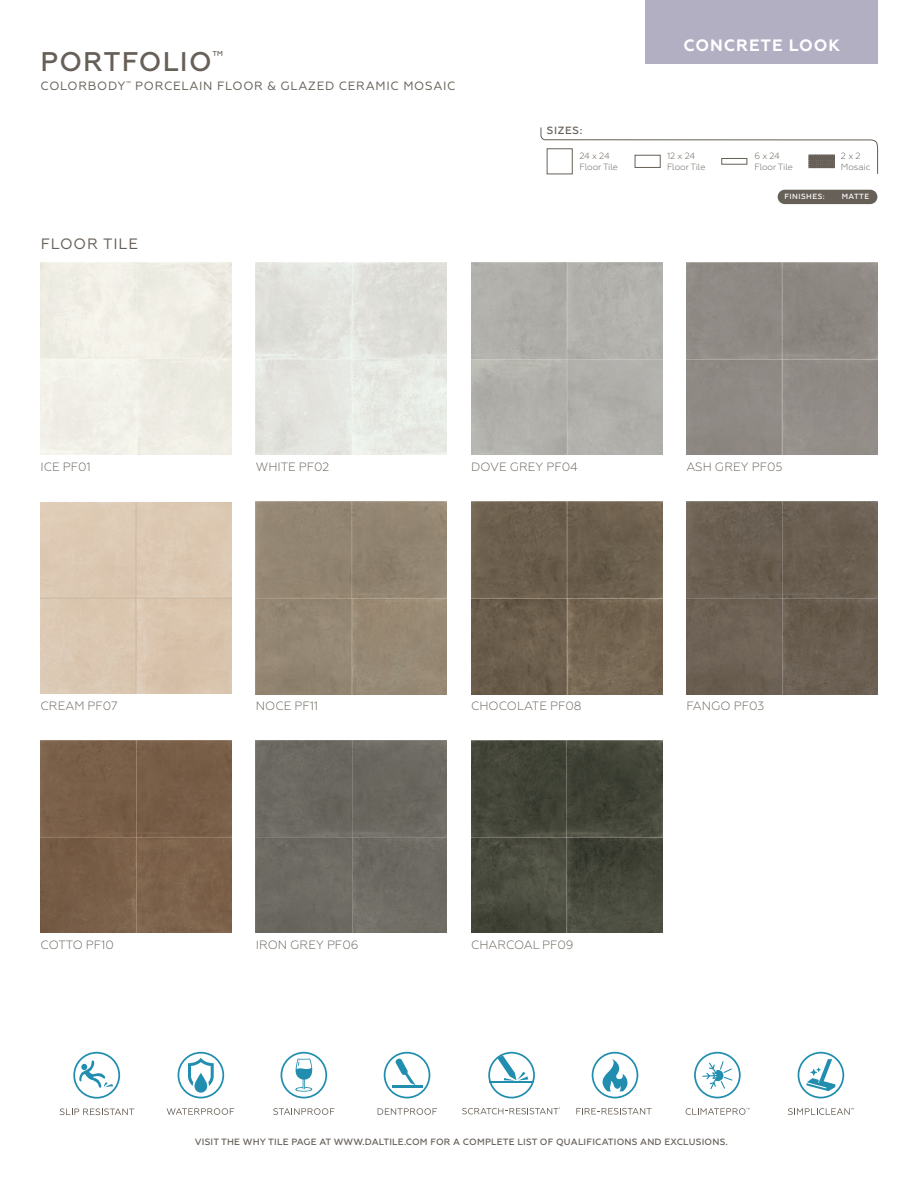
<style>
.page{position:relative;width:918px;height:1188px;background:#fff}
.page>*{position:absolute;margin:0;border:0;box-sizing:border-box;transform-origin:0 0}
.DAL_SS_Header_-_Inside{font:500 27px "Geometria";letter-spacing:.04em;color:#676058}
.DAL_LB_Header_Secondary_-_Front{font:700 16.5px "Geometria";letter-spacing:.06em;color:#fff}
.t1{font:15px "Geometria";letter-spacing:.06em;color:#676058}
.DAL_SS_Swatch_Description{font:300 12px "Geometria";color:#676058}
.DAL_SS_Header_Secondary_-_Inside{font:12px "Geometria";letter-spacing:.06em;color:#676058}
.DAL_SB_Chart_Header_-_Rev_Front{font:500 10.5px "Geometria";letter-spacing:.06em;color:#676058}
.DAL_SB_Chart_Text_Left_-_Back{font:500 9.15px "Geometria";letter-spacing:.02em;color:#676058}
.DAL_SS_Chart_Text_Left{font:300 9px/10.8px "Geometria";letter-spacing:-.01em;color:#676058}
.DAL_SB_Chart_Header_-_Rev_Front-2{font:500 7.5px "Geometria";letter-spacing:.06em;color:#fff}
</style>
<div class="page">
<div style="left:778px;top:190px;width:99px;height:14px;background:#676058;border-radius:7px"></div>
<svg style="left:540px;top:127px;width:339px;height:48px"></svg>
<img style="left:256px;top:262px;width:191px;height:193px">
<div style="left:471px;top:262px;width:191px;height:193px;background:#b1b0ab"></div>
<div style="left:686px;top:262px;width:191px;height:193px;background:#8f8a85"></div>
<img style="left:41px;top:502px;width:191px;height:192px">
<img style="left:256px;top:502px;width:191px;height:192px">
<img style="left:471px;top:502px;width:191px;height:192px">
<img style="left:686px;top:502px;width:191px;height:192px">
<img style="left:256px;top:740px;width:191px;height:193px">
<div style="left:41px;top:740px;width:191px;height:193px;background:#7a5f48"></div>
<img style="left:471px;top:740px;width:191px;height:193px">
<div style="left:646px;top:0;width:232px;height:64px;background:#b2afc3"></div>
<svg style="left:60px;top:1108px;width:74px;height:7px"></svg>
<div style="left:73px;top:1052px;width:47px;height:47px;border:2px solid #228eaf;border-radius:50%"></div>
<svg style="left:79px;top:1060px;width:35px;height:28px"></svg>
<svg style="left:178px;top:1052px;width:46px;height:46px"></svg>
<svg style="left:167px;top:1108px;width:67px;height:7px"></svg>
<svg style="left:281px;top:1052px;width:46px;height:46px"></svg>
<svg style="left:273px;top:1108px;width:61px;height:7px"></svg>
<svg style="left:384px;top:1052px;width:46px;height:46px"></svg>
<hr style="left:392px;top:1085px;width:30px;height:3px;background:#228eaf">
<svg style="left:378px;top:1108px;width:59px;height:7px"></svg>
<svg style="left:488px;top:1052px;width:47px;height:46px"></svg>
<hr style="left:490px;top:1081px;width:43px;height:2px;background:#228eaf">
<svg style="left:462px;top:1107px;width:98px;height:7px"></svg>
<svg style="left:592px;top:1052px;width:46px;height:46px"></svg>
<svg style="left:576px;top:1108px;width:76px;height:7px"></svg>
<svg style="left:686px;top:1108px;width:64px;height:7px"></svg>
<svg style="left:694px;top:1052px;width:47px;height:46px"></svg>
<svg style="left:798px;top:1052px;width:46px;height:46px"></svg>
<svg style="left:788px;top:1108px;width:66px;height:7px"></svg>
<p class="DAL_SS_Header_-_Inside" style="left:41px;top:45px;width:184px">PORTFOLIO<sup>™</sup></p>
<p class="DAL_SS_Header_Secondary_-_Inside" style="left:41px;top:79px;width:416px">COLORBODY<sup>™</sup> PORCELAIN FLOOR &amp; GLAZED CERAMIC MOSAIC</p>
<p class="t1" style="left:41px;top:235px;width:99px">FLOOR TILE</p>
<p class="DAL_LB_Header_Secondary_-_Front" style="left:683px;top:36px;width:158px">CONCRETE LOOK</p>
<p class="DAL_SB_Chart_Header_-_Rev_Front" style="left:547px;top:124px;width:37px">SIZES:</p>
<p class="DAL_SS_Chart_Text_Left" style="left:579px;top:151px;width:32px">24 x 24</p>
<p class="DAL_SS_Chart_Text_Left" style="left:579px;top:162px;width:40px">Floor Tile</p>
<p class="DAL_SS_Chart_Text_Left" style="left:667px;top:151px;width:40px">12 x 24<br>Floor Tile</p>
<p class="DAL_SS_Chart_Text_Left" style="left:754px;top:151px;width:40px">6 x 24<br>Floor Tile</p>
<p class="DAL_SS_Chart_Text_Left" style="left:841px;top:151px;width:21px">2 x 2</p>
<p class="DAL_SS_Chart_Text_Left" style="left:841px;top:162px;width:31px">Mosaic</p>
<p class="DAL_SB_Chart_Header_-_Rev_Front-2" style="left:784px;top:192px;width:42px">FINISHES:</p>
<p class="DAL_SB_Chart_Header_-_Rev_Front-2" style="left:842px;top:192px;width:29px">MATTE</p>
<p class="DAL_SS_Swatch_Description" style="left:41px;top:460px;width:52px">ICE PF01</p>
<p class="DAL_SS_Swatch_Description" style="left:256px;top:460px;width:75px">WHITE PF02</p>
<p class="DAL_SS_Swatch_Description" style="left:471px;top:460px;width:108px">DOVE GREY PF04</p>
<p class="DAL_SS_Swatch_Description" style="left:686px;top:460px;width:98px">ASH GREY PF05</p>
<p class="DAL_SS_Swatch_Description" style="left:41px;top:699px;width:79px">CREAM PF07</p>
<p class="DAL_SS_Swatch_Description" style="left:256px;top:699px;width:64px">NOCE PF11</p>
<p class="DAL_SS_Swatch_Description" style="left:471px;top:699px;width:112px">CHOCOLATE PF08</p>
<p class="DAL_SS_Swatch_Description" style="left:686px;top:699px;width:79px">FANGO PF03</p>
<p class="DAL_SS_Swatch_Description" style="left:41px;top:938px;width:75px">COTTO PF10</p>
<p class="DAL_SS_Swatch_Description" style="left:256px;top:938px;width:104px">IRON GREY PF06</p>
<p class="DAL_SS_Swatch_Description" style="left:471px;top:938px;width:104px">CHARCOAL PF09</p>
<p class="DAL_SB_Chart_Text_Left_-_Back" style="left:195px;top:1137px;width:535px">VISIT THE WHY TILE PAGE AT WWW.DALTILE.COM FOR A COMPLETE LIST OF QUALIFICATIONS AND EXCLUSIONS.</p>
</div>
